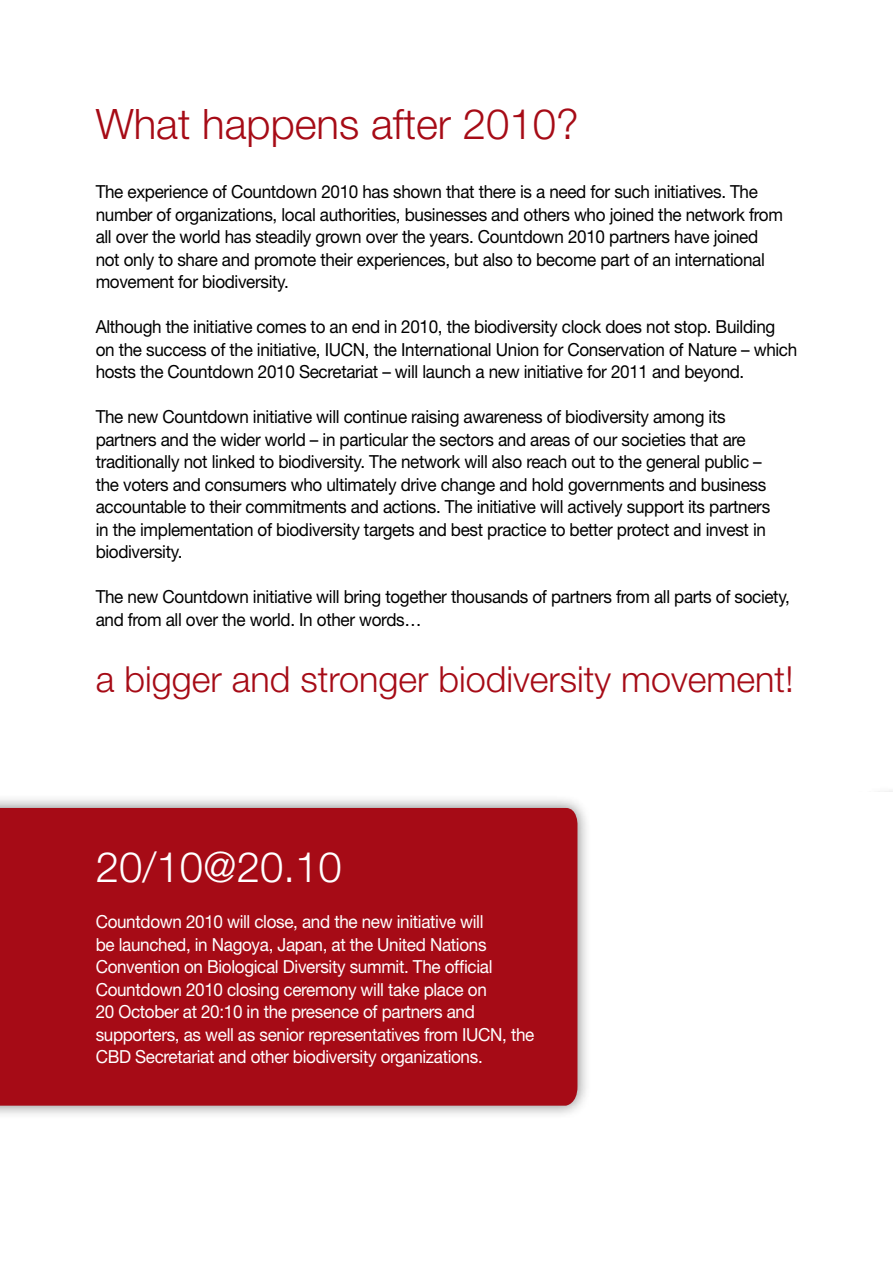
<style>
.page{position:relative;width:893px;height:1263px;background:#fff}
.page>*{position:absolute;margin:0;border:0;box-sizing:border-box;transform-origin:0 0}
.t1{font:300 42px "Helvetica Neue";color:#a60b16}
.t2{font:300 42px "Helvetica Neue";color:#fff}
.t3{font:300 36px "Helvetica Neue";color:#a60b16}
.t4{font:18px/22.5px "Helvetica Neue";letter-spacing:-.02em;color:#000;scale:.95 1}
.t5{font:18px/22.5px "Helvetica Neue";letter-spacing:-.02em;color:#fff;scale:.95 1}
</style>
<div class="page">
<div style="left:0;top:793px;width:591px;height:326px;background:#000;opacity:.5"></div>
<div style="left:0;top:808px;width:577px;height:298px;background:#a60b16"></div>
<h1 class="t1" style="left:96px;top:99px;width:485px">What happens after 2010?</h1>
<p class="t4" style="left:96px;top:181px;width:725px">The experience of Countdown 2010 has shown that there is a need for such initiatives. The number of organizations, local authorities, businesses and others who joined the network from all over the world has steadily grown over the years. Countdown 2010 partners have joined not only to share and promote their experiences, but also to become part of an international movement for biodiversity.</p>
<p class="t4" style="left:96px;top:316px;width:740px">Although the initiative comes to an end in 2010, the biodiversity clock does not stop. Building on the success of the initiative, IUCN, the International Union for Conservation of Nature – which hosts the Countdown 2010 Secretariat – will launch a new initiative for 2011 and beyond.</p>
<p class="t4" style="left:96px;top:406px;width:711px">The new Countdown initiative will continue raising awareness of biodiversity among its partners and the wider world – in particular the sectors and areas of our societies that are traditionally not linked to biodiversity. The network will also reach out to the general public – the voters and consumers who ultimately drive change and hold governments and business accountable to their commitments and actions. The initiative will actively support its partners in the implementation of biodiversity targets and best practice to better protect and invest in biodiversity.</p>
<p class="t4" style="left:96px;top:586px;width:732px">The new Countdown initiative will bring together thousands of partners from all parts of society, and from all over the world. In other words…</p>
<h2 class="t3" style="left:96px;top:657px;width:700px">a bigger and stronger biodiversity movement!</h2>
<h1 class="t2" style="left:96px;top:841px;width:248px">20/10@20.10</h1>
<p class="t5" style="left:96px;top:910px;width:463px">Countdown 2010 will close, and the new initiative will<br>be launched, in Nagoya, Japan, at the United Nations Convention on Biological Diversity summit. The official Countdown 2010 closing ceremony will take place on<br>20 October at 20:10 in the presence of partners and supporters, as well as senior representatives from IUCN, the CBD Secretariat and other biodiversity organizations.</p>
</div>
